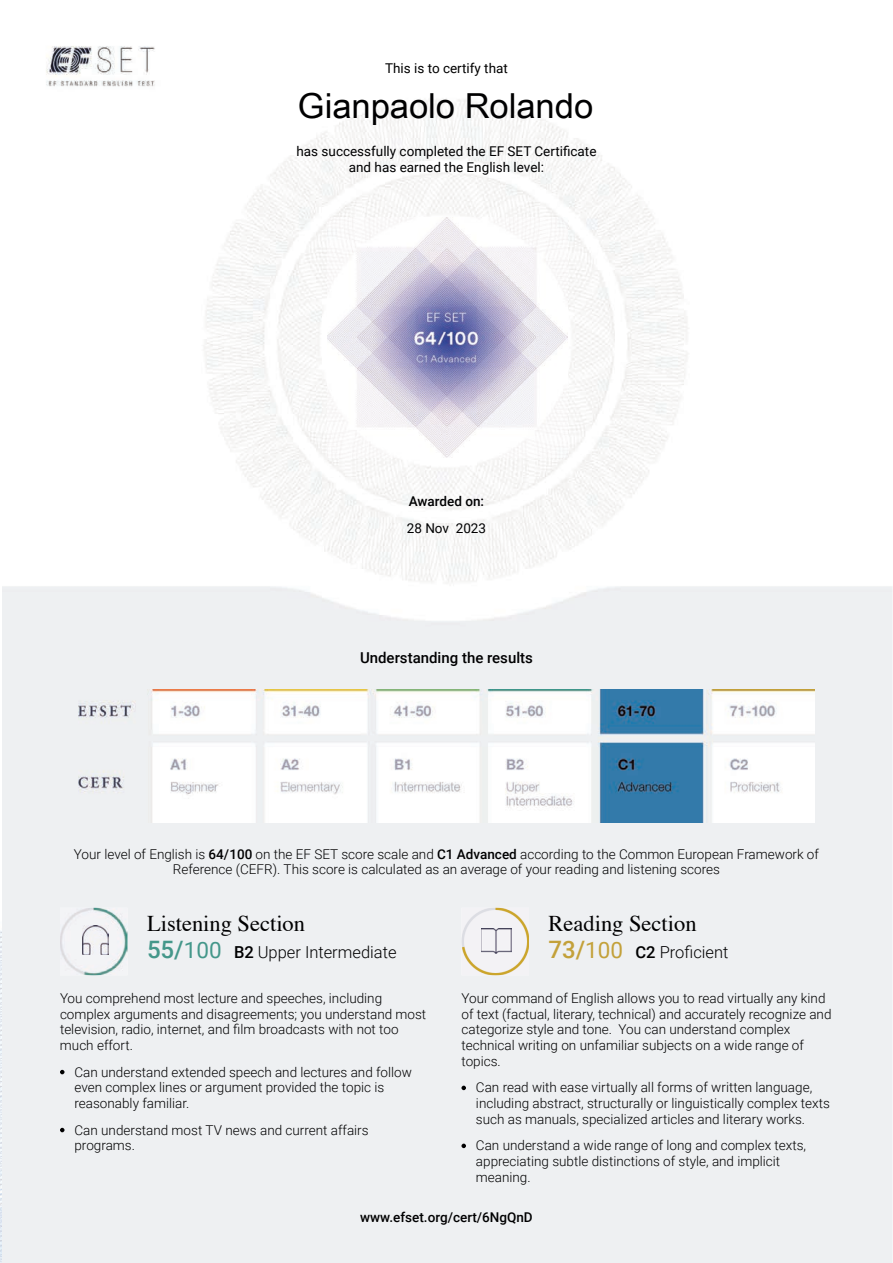
<style>
.page{position:relative;width:893px;height:1263px;background:#fff}
.page>*{position:absolute;margin:0;border:0;box-sizing:border-box;transform-origin:0 0}
.t1{font:34.5px "Arial Unicode MS";color:#000001}
.t2{font:22.5px "Times";color:#000001}
.t3{font:300 16.5px "Roboto";color:#000001}
.t4{font:500 15px "Roboto";color:#000001}
.t5{font:300 13.5px/15.8px "Roboto";color:#000001}
.t6{font:13.5px/15.8px "Roboto";color:#000001;text-align:center}
.t7{font:500 13.5px "Roboto";color:#000001}
.s1{font-weight:500}
.s2{font-weight:500;font-size:24px;color:#44978a}
.s3{font-weight:400;font-size:22.5px;color:#44978a}
.s4{font-weight:500;font-size:24px;color:#c3a13a}
.s5{font-weight:400;font-size:22.5px;color:#c3a13a}
</style>
<div class="page">
<img style="left:0;top:46px;width:892px;height:1217px">
<img style="left:327px;top:218px;width:240px;height:240px">
<img style="left:79px;top:689px;width:735px;height:133px">
<img style="left:60px;top:908px;width:68px;height:67px">
<img style="left:82px;top:926px;width:26px;height:29px">
<svg style="left:60px;top:1070px;width:4px;height:4px"></svg>
<svg style="left:60px;top:1128px;width:4px;height:4px"></svg>
<img style="left:461px;top:908px;width:68px;height:67px">
<img style="left:481px;top:929px;width:30px;height:25px">
<svg style="left:461px;top:1086px;width:5px;height:4px"></svg>
<svg style="left:461px;top:1143px;width:5px;height:5px"></svg>
<p class="t6" style="left:385px;top:59px;width:124px">This is to certify that</p>
<h1 class="t1" style="left:298px;top:81px;width:297px">Gianpaolo Rolando</h1>
<p class="t6" style="left:296px;top:143px;width:301px">has successfully completed the EF SET Certificate and has earned the English level:</p>
<p class="t7" style="left:409px;top:491px;width:77px">Awarded on:</p>
<p class="t6" style="left:407px;top:520px;width:81px">28 Nov 2023</p>
<p class="t4" style="left:360px;top:647px;width:174px">Understanding the results</p>
<p class="t5" style="left:74px;top:845px;width:746px;text-align:center">Your level of English is <span class="s1">64/100</span> on the EF SET score scale and <span class="s1">C1 Advanced</span> according to the Common European Framework of<br>Reference (CEFR). This score is calculated as an average of your reading and listening scores</p>
<h2 class="t2" style="left:147px;top:902px;width:160px">Listening Section</h2>
<p class="t3" style="left:147px;top:940px;width:251px"><span class="s2">55/</span><span class="s3">100</span> <span class="s1">B2</span> Upper Intermediate</p>
<p class="t5" style="left:60px;top:990px;width:368px">You comprehend most lecture and speeches, including complex arguments and disagreements; you understand most television, radio, internet, and film broadcasts with not too much effort.</p>
<p class="t5" style="left:74px;top:1063px;width:339px">Can understand extended speech and lectures and follow even complex lines or argument provided the topic is reasonably familiar.</p>
<p class="t5" style="left:74px;top:1121px;width:296px">Can understand most TV news and current affairs programs.</p>
<h2 class="t2" style="left:548px;top:902px;width:150px">Reading Section</h2>
<p class="t3" style="left:548px;top:940px;width:181px"><span class="s4">73/</span><span class="s5">100</span> <span class="s1">C2</span> Proficient</p>
<p class="t5" style="left:461px;top:990px;width:372px">Your command of English allows you to read virtually any kind of text (factual, literary, technical) and accurately recognize and categorize style and tone. You can understand complex technical writing on unfamiliar subjects on a wide range of topics.</p>
<p class="t5" style="left:476px;top:1079px;width:355px">Can read with ease virtually all forms of written language, including abstract, structurally or linguistically complex texts such as manuals, specialized articles and literary works.</p>
<p class="t5" style="left:476px;top:1137px;width:332px">Can understand a wide range of long and complex texts, appreciating subtle distinctions of style, and implicit meaning.</p>
<p class="t7" style="left:360px;top:1207px;width:174px">www.efset.org/cert/6NgQnD</p>
</div>
